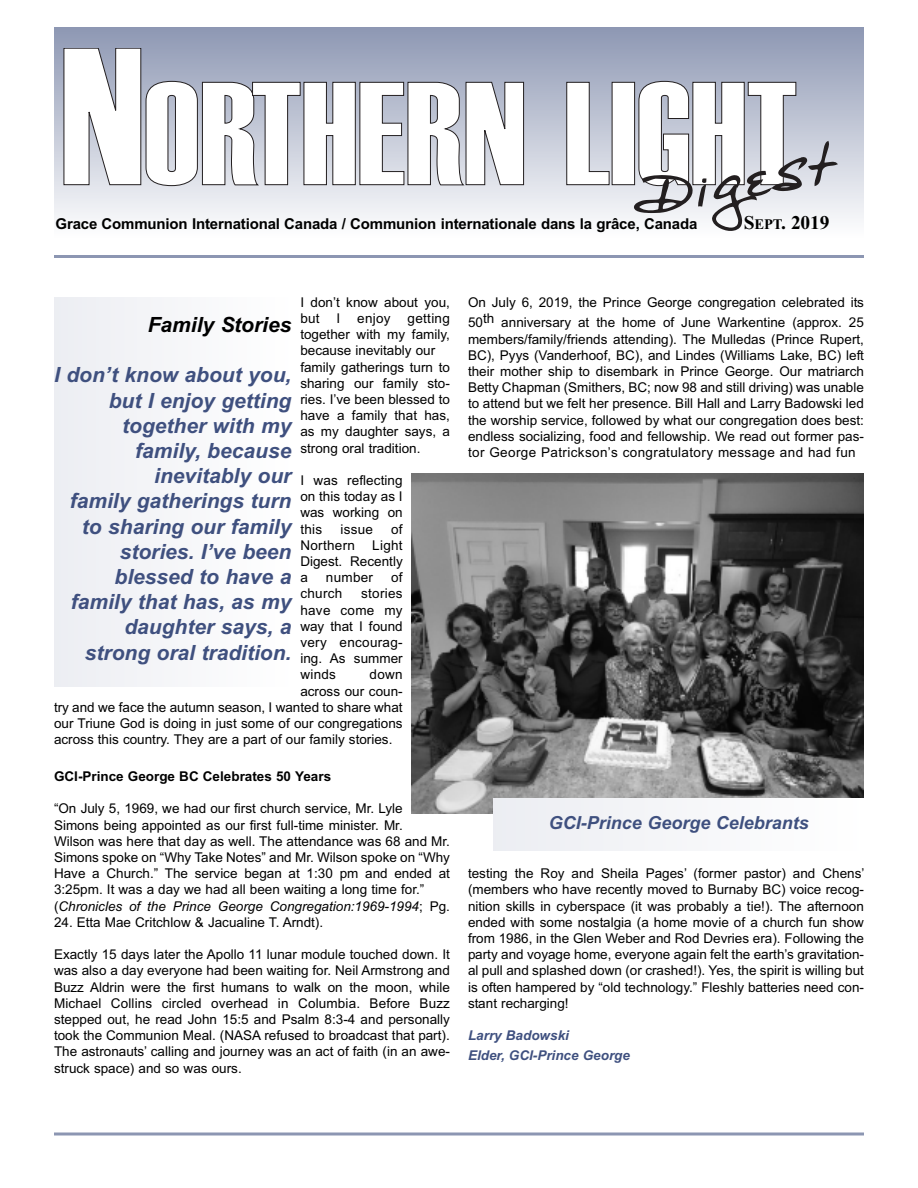
<style>
.page{position:relative;width:918px;height:1188px;background:#fff}
.page>*{position:absolute;margin:0;border:0;box-sizing:border-box;transform-origin:0 0}
.t1{font:italic 700 21px/25.2px "Arial";color:#3f507f;text-align:right}
.t2{font:italic 700 21px "Arial";color:#000}
.t3{font:700 19.5px "Times New Roman";color:#000}
.t4{font:italic 700 18px "Arial";color:#3f507f}
.t5{font:700 15px "Arial";letter-spacing:-.01em;color:#000}
.t6{font:13.5px/16.2px "Arial";color:#000;text-align:justify}
.t7{font:700 13.5px "Arial";color:#000}
.t8{font:italic 700 13.5px/19.5px "Arial";color:#3f507f}
.t9{font:13.5px "Arial";letter-spacing:.02em;color:#000}
.s1{font-size:14.7px}
.s2{font-style:italic}
</style>
<div class="page">
<hr style="left:54px;top:255px;width:810px;height:3px;background:#8c96b2">
<svg style="left:54px;top:1132px;width:810px;height:4px;background:#a8b0c5"></svg>
<div style="left:54px;top:297px;width:237px;height:389px;background:#f5f6f9"></div>
<div style="left:54px;top:27px;width:810px;height:210px;background:linear-gradient(to bottom,#8d97b3,#fdfdfd)"></div>
<svg style="left:64px;top:48px;width:460px;height:138px"></svg>
<svg style="left:566px;top:82px;width:43px;height:103px"></svg>
<div style="left:612px;top:82px;width:23px;height:103px;background:#fff"></div>
<svg style="left:633px;top:81px;width:205px;height:150px"></svg>
<img style="left:412px;top:474px;width:452px;height:339px">
<div style="left:494px;top:799px;width:370px;height:51px;background:#f5f6f8"></div>
<p class="t5" style="left:56px;top:215px;width:643px">Grace Communion International Canada / Communion internationale dans la grâce, Canada</p>
<h2 class="t3" style="left:744px;top:211px;width:87px">S<span class="s1">EPT</span>. 2019</h2>
<p class="t6" style="left:300px;top:294px;width:151px">I don’t know about you, but</p>
<p class="t6" style="left:300px;top:310px;width:151px;text-align:left;text-indent:107px">getting together with my family, because inevitably our family gatherings turn to sharing our family sto&shy;ries. I’ve been blessed to have a family that has, as my daughter says, a strong oral tradition.</p>
<p class="t6" style="left:300px;top:472px;width:104px">I was reflecting on this today as I was working on this</p>
<p class="t6" style="left:337px;top:310px;width:5px">I</p>
<p class="t6" style="left:357px;top:310px;width:35px">enjoy</p>
<h1 class="t2" style="left:148px;top:312px;width:145px">Family Stories</h1>
<h1 class="t1" style="left:54px;top:363px;width:239px">I don’t know about you, but I enjoy getting together with my family, because inevitably our<br>family gatherings turn to sharing our family stories. I’ve been blessed to have a family that has, as my daughter says, a strong oral tradition.</h1>
<p class="t6" style="left:340px;top:521px;width:34px">issue</p>
<p class="t6" style="left:391px;top:521px;width:13px">of</p>
<p class="t9" style="left:300px;top:537px;width:56px">Northern</p>
<p class="t6" style="left:300px;top:537px;width:104px;text-indent:72px">Light Digest. Recently a</p>
<p class="t6" style="left:326px;top:569px;width:49px">number</p>
<p class="t6" style="left:391px;top:569px;width:13px">of</p>
<p class="t6" style="left:300px;top:586px;width:44px">church</p>
<p class="t6" style="left:300px;top:586px;width:104px;text-indent:61px">stories have come my way that I found very encourag&shy;ing. As summer winds</p>
<p class="t6" style="left:370px;top:667px;width:35px">down</p>
<p class="t6" style="left:300px;top:683px;width:104px">across our coun-</p>
<p class="t6" style="left:54px;top:699px;width:350px">try and we face the autumn season, I wanted to share what</p>
<p class="t6" style="left:54px;top:715px;width:350px">our Triune God is doing in just some of our congregations</p>
<p class="t6" style="left:54px;top:731px;width:340px">across this country. They are a part of our family stories.</p>
<p class="t7" style="left:54px;top:769px;width:279px">GCI-Prince George BC Celebrates 50 Years</p>
<p class="t6" style="left:54px;top:801px;width:398px;text-align:left">“On July 5, 1969, we had our first church service, Mr. Lyle Simons being appointed as our first full-time minister. Mr.<br>Wilson was here that day as well. The attendance was 68 and Mr.<br>Simons spoke on “Why Take Notes” and Mr. Wilson spoke on “Why Have a Church.” The service began at 1:30 pm and ended at 3:25pm. It was a day we had all been waiting a long time for.” (<span class="s2">Chronicles of the Prince George Congregation:1969-1994</span>; Pg.</p>
<p class="t6" style="left:54px;top:914px;width:271px">24. Etta Mae Critchlow &amp; Jacualine T. Arndt).</p>
<p class="t6" style="left:54px;top:947px;width:398px">Exactly 15 days later the Apollo 11 lunar module touched down. It was also a day everyone had been waiting for. Neil Armstrong and Buzz Aldrin were the first humans to walk on the moon, while Michael Collins circled overhead in Columbia. Before Buzz stepped out, he read John 15:5 and Psalm 8:3-4 and personally took the Communion Meal. (NASA refused to broadcast that part).<br>The astronauts’ calling and journey was an act of faith (in an awe&shy;struck space) and so was ours.</p>
<p class="t6" style="left:468px;top:292px;width:398px;line-height:20.7px">On July 6, 2019, the Prince George congregation celebrated its<br>50th anniversary at the home of June Warkentine (approx. 25</p>
<p class="t6" style="left:468px;top:331px;width:398px">members/family/friends attending). The Mulledas (Prince Rupert, BC), Pyys (Vanderhoof, BC), and Lindes (Williams Lake, BC) left their mother ship to disembark in Prince George. Our matriarch Betty Chapman (Smithers, BC; now 98 and still driving) was unable to attend but we felt her presence. Bill Hall and Larry Badowski led the worship service, followed by what our congregation does best: endless socializing, food and fellowship. We read out former pas&shy;tor George Patrickson’s congratulatory message and had fun</p>
<h3 class="t4" style="left:549px;top:812px;width:262px">GCI-Prince George Celebrants</h3>
<p class="t6" style="left:468px;top:866px;width:398px">testing the Roy and Sheila Pages’ (former pastor) and Chens’ (members who have recently moved to Burnaby BC) voice recog&shy;nition skills in cyberspace (it was probably a tie!). The afternoon ended with some nostalgia (a home movie of a church fun show from 1986, in the Glen Weber and Rod Devries era). Following the party and voyage home, everyone again felt the earth’s gravitation&shy;al pull and splashed down (or crashed!). Yes, the spirit is willing but is often hampered by “old technology.” Fleshly batteries need con&shy;stant recharging!</p>
<p class="t8" style="left:468px;top:1026px;width:164px">Larry Badowski<br>Elder, GCI-Prince George</p>
</div>
